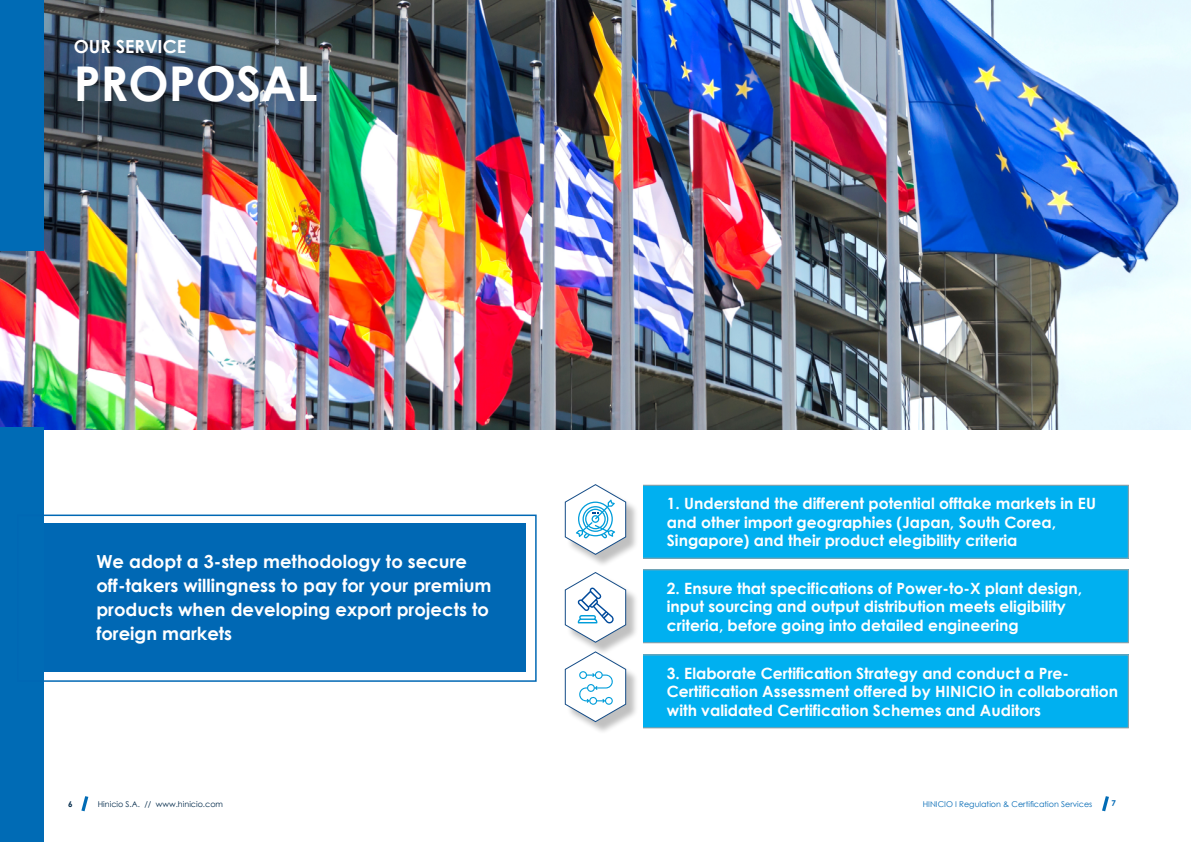
<style>
.page{position:relative;width:1191px;height:842px;background:#fff}
.page>*{position:absolute;margin:0;border:0;box-sizing:border-box;transform-origin:0 0}
.t1{font:700 48px "Century Gothic";color:#fff}
.t2{font:700 18px/24px "Century Gothic";color:#fff}
.t3{font:700 15.5px/18.6px "Century Gothic";color:#fff}
.t4{font:8px "Century Gothic";color:#0068b4}
.t5{font:8px "Century Gothic";color:#00294a}
.t6{font:700 8px "Century Gothic";color:#00294a}
.t7{font:700 8px "Century Gothic";color:#0068b4}
</style>
<div class="page">
<img style="left:0;top:0;width:1191px;height:429px">
<div style="left:32px;top:523px;width:493px;height:149px;background:#0068b4"></div>
<div style="left:566px;top:486px;width:72px;height:81px;background:#000;opacity:.25"></div>
<svg style="left:564px;top:484px;width:62px;height:71px"></svg>
<div style="left:566px;top:574px;width:72px;height:81px;background:#000;opacity:.25"></div>
<svg style="left:564px;top:572px;width:62px;height:71px"></svg>
<svg style="left:81px;top:796px;width:7px;height:15px"></svg>
<svg style="left:1102px;top:796px;width:7px;height:15px"></svg>
<div style="left:566px;top:653px;width:72px;height:81px;background:#000;opacity:.25"></div>
<svg style="left:564px;top:651px;width:62px;height:72px"></svg>
<div style="left:0;top:427px;width:43px;height:415px;background:#006bb5"></div>
<div style="left:0;top:0;width:43px;height:251px;background:#006bb5"></div>
<div style="left:17px;top:514px;width:519px;height:168px;border:2px solid #0068b4"></div>
<div style="left:643px;top:485px;width:485px;height:74px;background:#00b0f0"></div>
<div style="left:643px;top:569px;width:485px;height:74px;background:#00b0f0"></div>
<div style="left:643px;top:654px;width:485px;height:74px;background:#00b0f0"></div>
<p class="t2" style="left:74px;top:34px;width:114px">OUR SERVICE</p>
<h1 class="t1" style="left:74px;top:47px;width:245px">PROPOSAL</h1>
<p class="t2" style="left:96px;top:549px;width:396px">We adopt a 3-step methodology to secure off-takers willingness to pay for your premium products when developing export projects to foreign markets</p>
<p class="t3" style="left:667px;top:493px;width:430px">1. Understand the different potential offtake markets in EU and other import geographies (Japan, South Corea,<br>Singapore) and their product elegibility criteria</p>
<p class="t3" style="left:667px;top:578px;width:417px">2. Ensure that specifications of Power-to-X plant design, input sourcing and output distribution meets eligibility criteria, before going into detailed engineering</p>
<p class="t3" style="left:667px;top:663px;width:453px">3. Elaborate Certification Strategy and conduct a Pre-<br>Certification Assessment offered by HINICIO in collaboration with validated Certification Schemes and Auditors</p>
<p class="t6" style="left:68px;top:798px;width:6px">6</p>
<p class="t5" style="left:98px;top:798px;width:127px">Hinicio S.A. // www.hinicio.com</p>
<p class="t4" style="left:922px;top:798px;width:171px">HINICIO I Regulation &amp; Certification Services</p>
<p class="t7" style="left:1111px;top:797px;width:6px">7</p>
</div>
